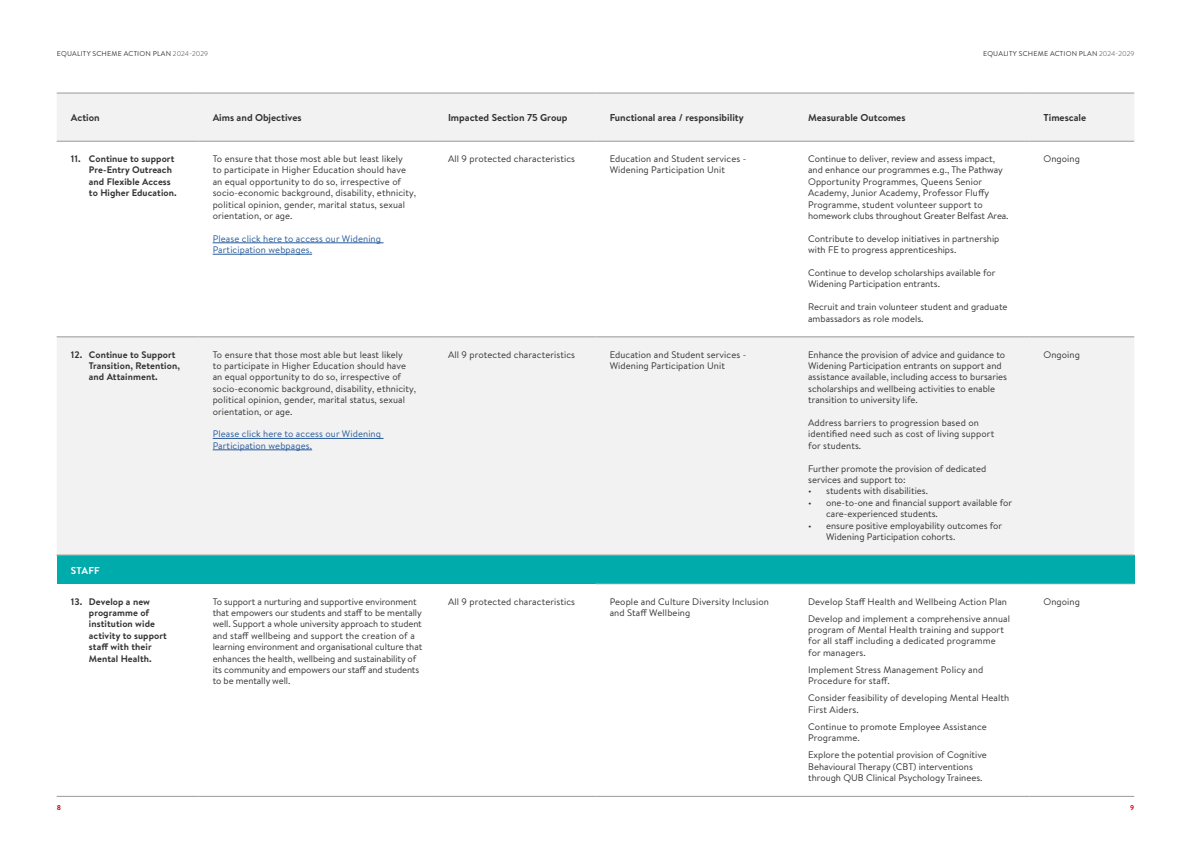
<style>
.page{position:relative;width:1191px;height:842px;background:#fff}
.page>*{position:absolute;margin:0;border:0;box-sizing:border-box;transform-origin:0 0}
.t1{font:700 10px "Brandon Text";color:#333}
.t2{font:700 10px "Brandon Text";letter-spacing:.02em;color:#fff}
.t3{font:9.5px/11.4px "Brandon Text";color:#333}
.t4{font:700 9.5px/11.4px "Brandon Text";letter-spacing:.01em;color:#333}
.t5{font:9.5px/11.4px "Brandon Text";letter-spacing:.01em;color:#275b9b}
.t6{font:7px "Brandon Grotesque";letter-spacing:.03em;color:#333}
.t7{font:700 7px "Brandon Text";color:#d6000d}
.s1{font-weight:300}
</style>
<div class="page">
<svg style="left:57px;top:94px;width:1077px;height:461px;fill:#f2f2f2"></svg>
<hr style="left:57px;top:141px;width:141px;height:1px;background:#999">
<hr style="left:198px;top:141px;width:236px;height:1px;background:#999">
<hr style="left:434px;top:141px;width:161px;height:1px;background:#999">
<hr style="left:595px;top:141px;width:199px;height:1px;background:#999">
<hr style="left:794px;top:141px;width:235px;height:1px;background:#999">
<hr style="left:1029px;top:141px;width:105px;height:1px;background:#999">
<hr style="left:595px;top:93px;width:199px;height:1px;background:#999">
<hr style="left:794px;top:93px;width:235px;height:1px;background:#999">
<hr style="left:1029px;top:93px;width:105px;height:1px;background:#999">
<hr style="left:57px;top:337px;width:141px;height:1px;background:#999">
<hr style="left:198px;top:337px;width:236px;height:1px;background:#999">
<hr style="left:434px;top:337px;width:161px;height:1px;background:#999">
<hr style="left:595px;top:337px;width:199px;height:1px;background:#999">
<hr style="left:794px;top:337px;width:235px;height:1px;background:#999">
<hr style="left:1029px;top:337px;width:105px;height:1px;background:#999">
<hr style="left:57px;top:93px;width:141px;height:1px;background:#999">
<hr style="left:198px;top:93px;width:236px;height:1px;background:#999">
<hr style="left:434px;top:93px;width:161px;height:1px;background:#999">
<hr style="left:213px;top:243px;width:170px;height:1px;background:#275b9b">
<hr style="left:213px;top:254px;width:99px;height:1px;background:#275b9b">
<hr style="left:213px;top:438px;width:170px;height:1px;background:#275b9b">
<hr style="left:213px;top:450px;width:99px;height:1px;background:#275b9b">
<div style="left:57px;top:555px;width:1077px;height:29px;background:#00abac"></div>
<hr style="left:57px;top:555px;width:141px;height:1px;background:#999">
<hr style="left:198px;top:555px;width:236px;height:1px;background:#999">
<hr style="left:434px;top:555px;width:161px;height:1px;background:#999">
<hr style="left:595px;top:555px;width:199px;height:1px;background:#999">
<hr style="left:794px;top:555px;width:235px;height:1px;background:#999">
<hr style="left:1029px;top:555px;width:105px;height:1px;background:#999">
<hr style="left:595px;top:796px;width:199px;height:1px;background:#999">
<hr style="left:794px;top:796px;width:235px;height:1px;background:#999">
<hr style="left:1029px;top:796px;width:105px;height:1px;background:#999">
<hr style="left:595px;top:583px;width:199px;height:1px;background:#999">
<hr style="left:794px;top:583px;width:235px;height:1px;background:#999">
<hr style="left:1029px;top:583px;width:105px;height:1px;background:#999">
<hr style="left:57px;top:796px;width:141px;height:1px;background:#999">
<hr style="left:198px;top:796px;width:236px;height:1px;background:#999">
<hr style="left:434px;top:796px;width:161px;height:1px;background:#999">
<p class="t6" style="left:57px;top:49px;width:153px">EQUALITY SCHEME ACTION PLAN <span class="s1">2024-2029</span></p>
<p class="t6" style="left:983px;top:49px;width:153px">EQUALITY SCHEME ACTION PLAN <span class="s1">2024-2029</span></p>
<p class="t1" style="left:71px;top:110px;width:30px">Action</p>
<p class="t1" style="left:213px;top:110px;width:90px">Aims and Objectives</p>
<p class="t1" style="left:448px;top:110px;width:121px">Impacted Section 75 Group</p>
<p class="t1" style="left:609px;top:110px;width:136px">Functional area / responsibility</p>
<p class="t1" style="left:808px;top:110px;width:99px">Measurable Outcomes</p>
<p class="t1" style="left:1043px;top:110px;width:44px">Timescale</p>
<p class="t4" style="left:89px;top:153px;width:89px;text-indent:-18px">11. Continue to support<br>Pre-Entry Outreach and Flexible Access to Higher Education.</p>
<p class="t3" style="left:213px;top:153px;width:205px">To ensure that those most able but least likely<br>to participate in Higher Education should have an equal opportunity to do so, irrespective of socio-economic background, disability, ethnicity, political opinion, gender, marital status, sexual orientation, or age.</p>
<p class="t5" style="left:213px;top:233px;width:170px">Please click here to access our Widening<br>Participation webpages.</p>
<p class="t3" style="left:448px;top:153px;width:129px">All 9 protected characteristics</p>
<p class="t3" style="left:609px;top:153px;width:138px">Education and Student services -<br>Widening Participation Unit</p>
<p class="t3" style="left:808px;top:153px;width:202px">Continue to deliver, review and assess impact, and enhance our programmes e.g., The Pathway Opportunity Programmes, Queens Senior Academy, Junior Academy, Professor Fluffy Programme, student volunteer support to homework clubs throughout Greater Belfast Area.</p>
<p class="t3" style="left:808px;top:233px;width:193px">Contribute to develop initiatives in partnership with FE to progress apprenticeships.</p>
<p class="t3" style="left:808px;top:267px;width:189px">Continue to develop scholarships available for<br>Widening Participation entrants.</p>
<p class="t3" style="left:808px;top:301px;width:201px">Recruit and train volunteer student and graduate ambassadors as role models.</p>
<p class="t3" style="left:1043px;top:153px;width:38px">Ongoing</p>
<p class="t4" style="left:89px;top:348px;width:92px;text-indent:-18px">12. Continue to Support<br>Transition, Retention, and Attainment.</p>
<p class="t3" style="left:213px;top:348px;width:205px">To ensure that those most able but least likely<br>to participate in Higher Education should have an equal opportunity to do so, irrespective of socio-economic background, disability, ethnicity, political opinion, gender, marital status, sexual orientation, or age.</p>
<p class="t5" style="left:213px;top:428px;width:170px">Please click here to access our Widening<br>Participation webpages.</p>
<p class="t3" style="left:448px;top:348px;width:129px">All 9 protected characteristics</p>
<p class="t3" style="left:609px;top:348px;width:138px">Education and Student services -<br>Widening Participation Unit</p>
<p class="t3" style="left:808px;top:348px;width:200px">Enhance the provision of advice and guidance to Widening Participation entrants on support and assistance available, including access to bursaries scholarships and wellbeing activities to enable transition to university life.</p>
<p class="t3" style="left:808px;top:417px;width:188px">Address barriers to progression based on identified need such as cost of living support for students.</p>
<p class="t3" style="left:808px;top:462px;width:180px">Further promote the provision of dedicated services and support to:</p>
<p class="t3" style="left:808px;top:485px;width:121px">• students with disabilities.</p>
<p class="t3" style="left:826px;top:497px;width:187px;text-indent:-18px">• one-to-one and financial support available for care-experienced students.</p>
<p class="t3" style="left:826px;top:519px;width:177px;text-indent:-18px">• ensure positive employability outcomes for<br>Widening Participation cohorts.</p>
<p class="t2" style="left:71px;top:563px;width:30px">STAFF</p>
<p class="t4" style="left:89px;top:595px;width:80px;text-indent:-18px">13. Develop a new programme of institution wide activity to support staff with their<br>Mental Health.</p>
<p class="t3" style="left:213px;top:595px;width:211px">To support a nurturing and supportive environment that empowers our students and staff to be mentally well. Support a whole university approach to student and staff wellbeing and support the creation of a learning environment and organisational culture that enhances the health, wellbeing and sustainability of its community and empowers our staff and students to be mentally well.</p>
<p class="t3" style="left:448px;top:595px;width:129px">All 9 protected characteristics</p>
<p class="t3" style="left:609px;top:595px;width:161px">People and Culture Diversity Inclusion and Staff Wellbeing</p>
<p class="t3" style="left:808px;top:592px;width:203px;line-height:17.1px">Develop Staff Health and Wellbeing Action Plan<br>Develop and implement a comprehensive annual</p>
<p class="t3" style="left:808px;top:624px;width:197px">program of Mental Health training and support for all staff including a dedicated programme for managers.</p>
<p class="t3" style="left:808px;top:664px;width:176px">Implement Stress Management Policy and<br>Procedure for staff.</p>
<p class="t3" style="left:808px;top:692px;width:203px">Consider feasibility of developing Mental Health<br>First Aiders.</p>
<p class="t3" style="left:808px;top:720px;width:180px">Continue to promote Employee Assistance<br>Programme.</p>
<p class="t3" style="left:808px;top:749px;width:180px">Explore the potential provision of Cognitive<br>Behavioural Therapy (CBT) interventions through QUB Clinical Psychology Trainees.</p>
<p class="t3" style="left:1043px;top:348px;width:38px">Ongoing</p>
<p class="t3" style="left:1043px;top:595px;width:38px">Ongoing</p>
<p class="t7" style="left:57px;top:803px;width:6px">8</p>
<p class="t7" style="left:1130px;top:803px;width:6px">9</p>
</div>
